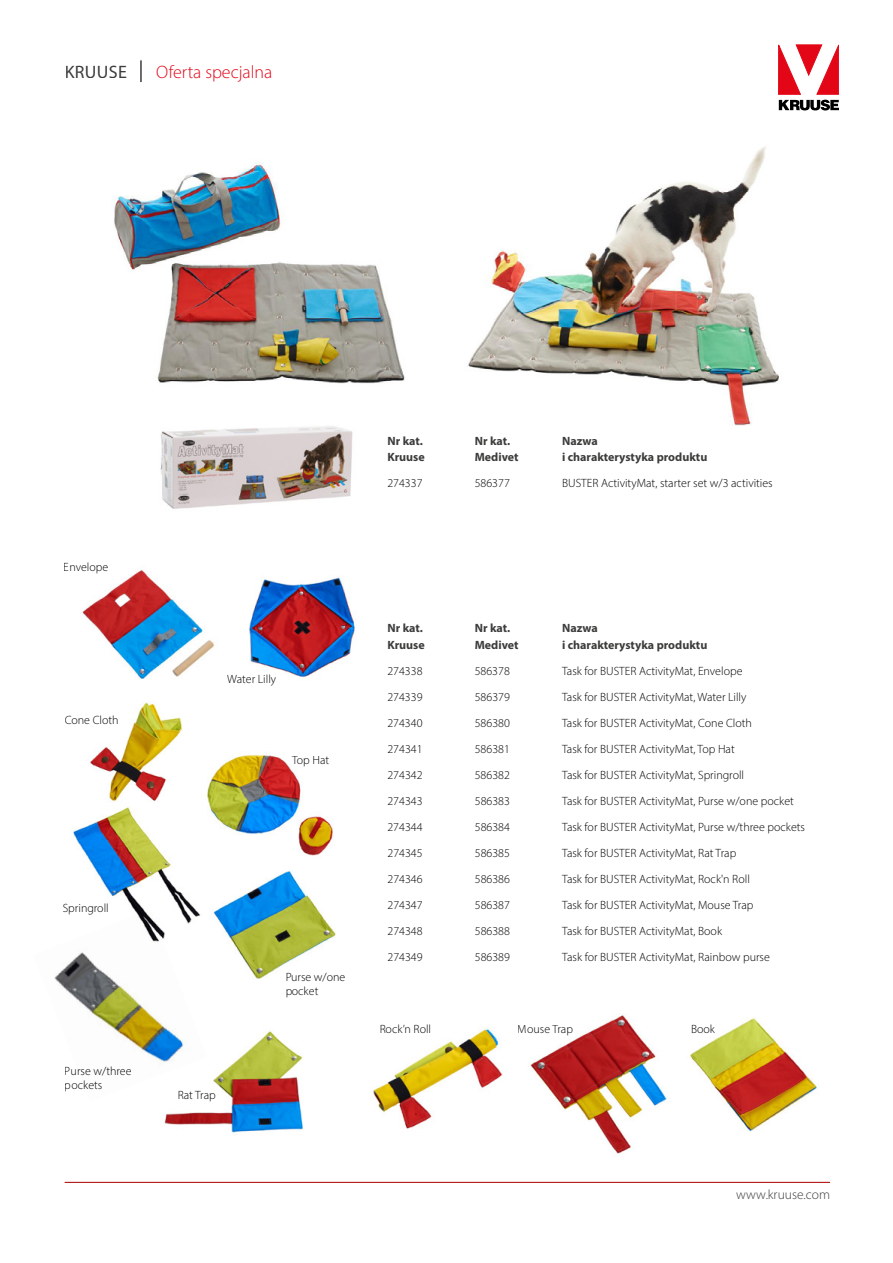
<style>
.page{position:relative;width:893px;height:1263px;background:#fff}
.page>*{position:absolute;margin:0;border:0;box-sizing:border-box;transform-origin:0 0}
.t1{font:300 18px "Myriad Pro";color:#e30617}
.t2{font:18px "Myriad Pro";letter-spacing:.02em;color:#3c3c3b}
.t3{font:300 13.5px "Myriad Pro";color:#3c3c3b}
.t4{font:300 12px/14.4px "Myriad Pro";color:#000}
.t5{font:700 12px/16.5px "Myriad Pro";color:#3c3c3b}
</style>
<div class="page">
<img style="left:213px;top:871px;width:123px;height:108px">
<img style="left:73px;top:824px;width:123px;height:86px">
<img style="left:160px;top:426px;width:193px;height:83px">
<img style="left:249px;top:577px;width:106px;height:101px">
<hr style="left:140px;top:60px;width:2px;height:22px;background:#3c3c3b">
<svg style="left:779px;top:45px;width:60px;height:49px"></svg>
<svg style="left:779px;top:100px;width:60px;height:10px"></svg>
<hr style="left:65px;top:1182px;width:765px;height:1px;background:#b21917">
<img style="left:468px;top:147px;width:311px;height:279px">
<img style="left:82px;top:570px;width:132px;height:109px">
<img style="left:189px;top:755px;width:144px;height:110px">
<img style="left:114px;top:162px;width:291px;height:222px">
<img style="left:90px;top:702px;width:117px;height:122px">
<img style="left:54px;top:910px;width:147px;height:147px">
<img style="left:154px;top:1016px;width:149px;height:117px">
<img style="left:373px;top:1028px;width:130px;height:101px">
<img style="left:530px;top:1015px;width:137px;height:139px">
<img style="left:690px;top:1018px;width:129px;height:114px">
<h1 class="t2" style="left:65px;top:61px;width:64px">KRUUSE</h1>
<h1 class="t1" style="left:156px;top:61px;width:118px">Oferta specjalna</h1>
<p class="t4" style="left:64px;top:559px;width:46px">Envelope</p>
<p class="t4" style="left:65px;top:713px;width:55px">Cone Cloth</p>
<p class="t4" style="left:63px;top:900px;width:48px">Springroll</p>
<p class="t4" style="left:65px;top:1063px;width:68px">Purse w/three pockets</p>
<p class="t5" style="left:387px;top:432px;width:39px">Nr kat.<br>Kruuse</p>
<p class="t5" style="left:475px;top:432px;width:45px">Nr kat.<br>Medivet</p>
<p class="t5" style="left:562px;top:432px;width:147px">Nazwa<br>i charakterystyka produktu</p>
<p class="t4" style="left:387px;top:476px;width:37px">274337</p>
<p class="t4" style="left:475px;top:476px;width:37px">586377</p>
<p class="t4" style="left:562px;top:476px;width:212px">BUSTER ActivityMat, starter set w/3 activities</p>
<p class="t4" style="left:227px;top:671px;width:50px">Water Lilly</p>
<p class="t4" style="left:292px;top:753px;width:39px">Top Hat</p>
<p class="t4" style="left:178px;top:1087px;width:40px">Rat Trap</p>
<p class="t4" style="left:285px;top:969px;width:62px">Purse w/one pocket</p>
<p class="t5" style="left:387px;top:619px;width:39px">Nr kat.<br>Kruuse</p>
<p class="t5" style="left:475px;top:619px;width:45px">Nr kat.<br>Medivet</p>
<p class="t5" style="left:562px;top:619px;width:147px">Nazwa<br>i charakterystyka produktu</p>
<p class="t4" style="left:387px;top:663px;width:37px">274338</p>
<p class="t4" style="left:475px;top:663px;width:37px">586378</p>
<p class="t4" style="left:562px;top:663px;width:182px">Task for BUSTER ActivityMat, Envelope</p>
<p class="t4" style="left:387px;top:689px;width:37px">274339</p>
<p class="t4" style="left:475px;top:689px;width:37px">586379</p>
<p class="t4" style="left:562px;top:689px;width:186px">Task for BUSTER ActivityMat, Water Lilly</p>
<p class="t4" style="left:387px;top:715px;width:37px">274340</p>
<p class="t4" style="left:475px;top:715px;width:37px">586380</p>
<p class="t4" style="left:562px;top:715px;width:191px">Task for BUSTER ActivityMat, Cone Cloth</p>
<p class="t4" style="left:387px;top:741px;width:37px">274341</p>
<p class="t4" style="left:475px;top:741px;width:37px">586381</p>
<p class="t4" style="left:562px;top:741px;width:174px">Task for BUSTER ActivityMat, Top Hat</p>
<p class="t4" style="left:387px;top:767px;width:37px">274342</p>
<p class="t4" style="left:475px;top:767px;width:37px">586382</p>
<p class="t4" style="left:562px;top:767px;width:184px">Task for BUSTER ActivityMat, Springroll</p>
<p class="t4" style="left:387px;top:793px;width:37px">274343</p>
<p class="t4" style="left:475px;top:793px;width:37px">586383</p>
<p class="t4" style="left:562px;top:793px;width:233px">Task for BUSTER ActivityMat, Purse w/one pocket</p>
<p class="t4" style="left:387px;top:819px;width:37px">274344</p>
<p class="t4" style="left:475px;top:819px;width:37px">586384</p>
<p class="t4" style="left:562px;top:819px;width:244px">Task for BUSTER ActivityMat, Purse w/three pockets</p>
<p class="t4" style="left:387px;top:845px;width:37px">274345</p>
<p class="t4" style="left:475px;top:845px;width:37px">586385</p>
<p class="t4" style="left:562px;top:845px;width:176px">Task for BUSTER ActivityMat, Rat Trap</p>
<p class="t4" style="left:387px;top:871px;width:37px">274346</p>
<p class="t4" style="left:475px;top:871px;width:37px">586386</p>
<p class="t4" style="left:562px;top:871px;width:189px">Task for BUSTER ActivityMat, Rock'n Roll</p>
<p class="t4" style="left:387px;top:897px;width:37px">274347</p>
<p class="t4" style="left:475px;top:897px;width:37px">586387</p>
<p class="t4" style="left:562px;top:897px;width:193px">Task for BUSTER ActivityMat, Mouse Trap</p>
<p class="t4" style="left:387px;top:923px;width:37px">274348</p>
<p class="t4" style="left:475px;top:923px;width:37px">586388</p>
<p class="t4" style="left:562px;top:923px;width:161px">Task for BUSTER ActivityMat, Book</p>
<p class="t4" style="left:387px;top:949px;width:37px">274349</p>
<p class="t4" style="left:475px;top:949px;width:37px">586389</p>
<p class="t4" style="left:562px;top:949px;width:209px">Task for BUSTER ActivityMat, Rainbow purse</p>
<p class="t4" style="left:379px;top:1022px;width:53px">Rock’n Roll</p>
<p class="t4" style="left:518px;top:1022px;width:57px">Mouse Trap</p>
<p class="t4" style="left:691px;top:1022px;width:25px">Book</p>
<p class="t3" style="left:736px;top:1186px;width:95px">www.kruuse.com</p>
</div>
